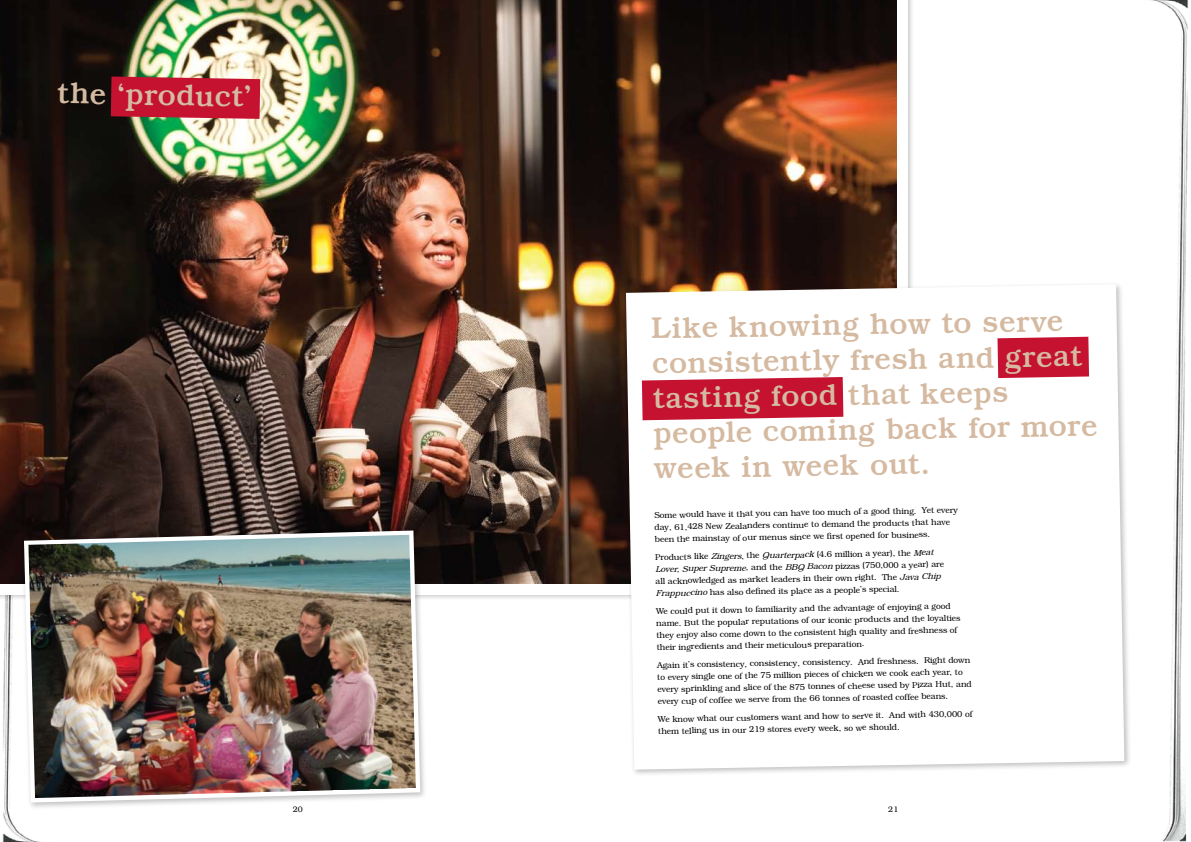
<style>
.page{position:relative;width:1191px;height:842px;background:#fff}
.page>*{position:absolute;margin:0;border:0;box-sizing:border-box;transform-origin:0 0}
.t1{font:500 30px/35px "Bookman";color:#d5baa1}
.t2{font:300 8.5px/12px "Bookman";color:#000}
.t3{font:300 8px "Bookman";color:#000}
.s1{font-style:italic}
</style>
<div class="page">
<img style="left:2px;top:601px;width:39px;height:241px">
<img style="left:1150px;top:0;width:39px;height:842px">
<img style="left:0;top:0;width:896px;height:583px">
<div style="left:622px;top:281px;width:509px;height:496px;background:#000;opacity:.25"></div>
<svg style="left:626px;top:284px;width:498px;height:486px"></svg>
<svg style="left:642px;top:377px;width:201px;height:43px;background:#c8243f"></svg>
<svg style="left:997px;top:337px;width:92px;height:41px;background:#c61c38"></svg>
<svg style="left:111px;top:77px;width:149px;height:42px;background:#c11b35"></svg>
<div style="left:20px;top:527px;width:407px;height:283px;background:#000;opacity:.25"></div>
<svg style="left:24px;top:530px;width:396px;height:272px"></svg>
<img style="left:28px;top:535px;width:388px;height:263px">
<h1 class="t1" style="left:57px;top:75px;width:196px;rotate:1deg">the ‘product’</h1>
<p class="t3" style="left:293px;top:805px;width:12px">20</p>
<h1 class="t1" style="left:651px;top:310px;width:446px;rotate:-1deg">Like knowing how to serve consistently fresh and great tasting food that keeps people coming back for more week in week out.</h1>
<p class="t2" style="left:654px;top:509px;width:305px;rotate:-1deg">Some would have it that you can have too much of a good thing. Yet every day, 61,428 New Zealanders continue to demand the products that have been the mainstay of our menus since we fi rst opened for business.</p>
<p class="t2" style="left:655px;top:551px;width:290px;rotate:-1deg">Products like <span class="s1">Zingers</span>, the <span class="s1">Quarterpack</span> (4.6 million a year), the <span class="s1">Meat Lover, Super Supreme</span>, and the <span class="s1">BBQ Bacon</span> pizzas (750,000 a year) are all acknowledged as market leaders in their own right. The <span class="s1">Java Chip Frappuccino</span> has also defi ned its place as a people’s special.</p>
<p class="t2" style="left:656px;top:605px;width:306px;rotate:-1deg">We could put it down to familiarity and the advantage of enjoying a good name. But the popular reputations of our iconic products and the loyalties they enjoy also come down to the consistent high quality and freshness of their ingredients and their meticulous preparation.</p>
<p class="t2" style="left:657px;top:659px;width:316px;rotate:-1deg">Again it’s consistency, consistency, consistency. And freshness. Right down to every single one of the 75 million pieces of chicken we cook each year, to every sprinkling and slice of the 875 tonnes of cheese used by Pizza Hut, and every cup of coffee we serve from the 66 tonnes of roasted coffee beans.</p>
<p class="t2" style="left:658px;top:713px;width:316px;rotate:-1deg">We know what our customers want and how to serve it. And with 430,000 of them telling us in our 219 stores every week, so we should.</p>
<p class="t3" style="left:888px;top:805px;width:12px">21</p>
</div>
